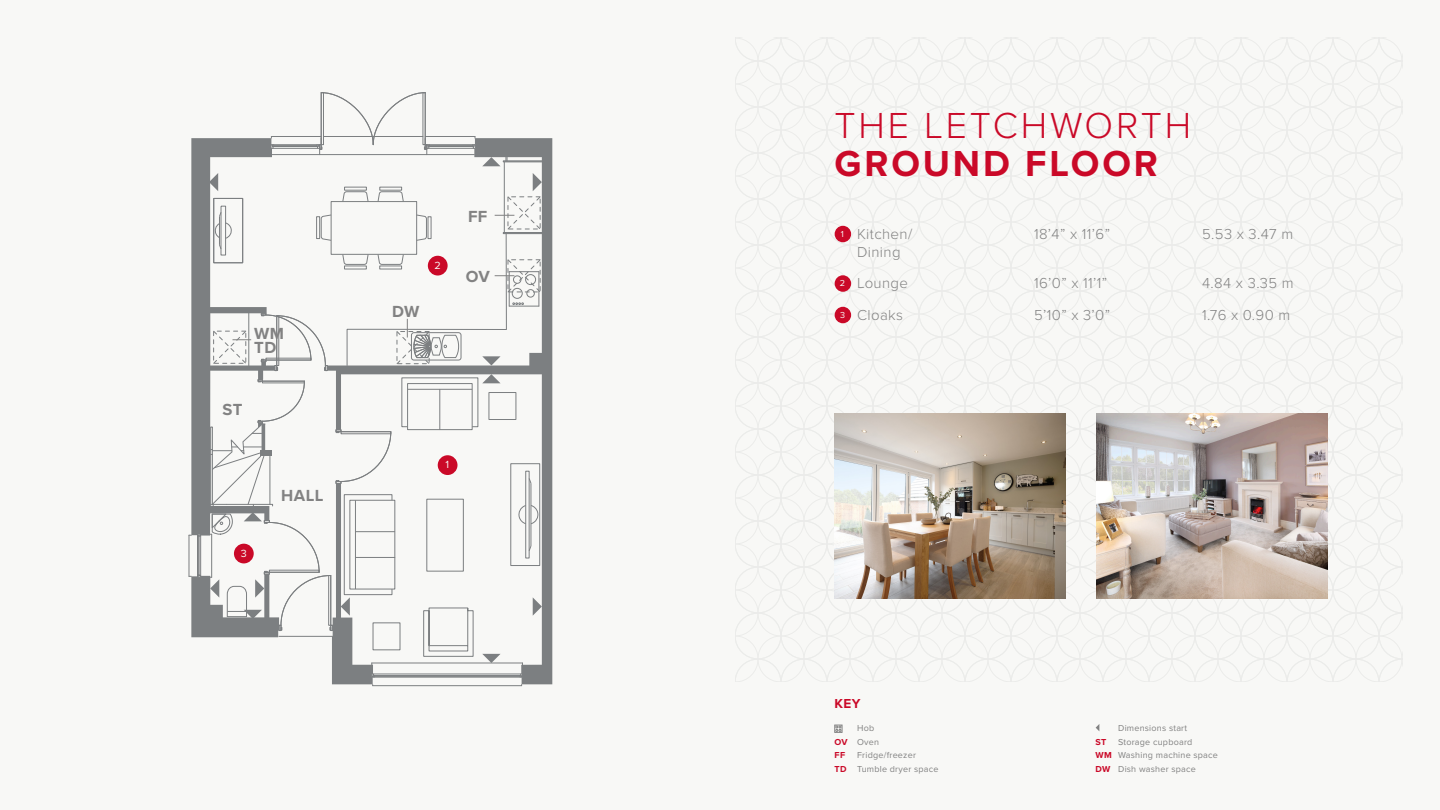
<style>
.page{position:relative;width:1440px;height:810px;background:#f8f8f6}
.page>*{position:absolute;margin:0;border:0;box-sizing:border-box;transform-origin:0 0}
.t1{font:300 37.5px/37.5px "Proxima Nova";letter-spacing:.075em;color:#ca0928}
.t2{font:700 16.65px "Proxima Nova";letter-spacing:.025em;color:#828282}
.t3{font:300 15px "Proxima Nova";letter-spacing:.025em;color:#828282}
.t4{font:700 13.5px "Proxima Nova";color:#ca0928}
.t5{font:10.8px "Proxima Nova";color:#f8f8f6}
.t6{font:9px "Proxima Nova";letter-spacing:.025em;color:#828282}
.t7{font:700 9px "Proxima Nova";color:#ca0928}
.t8{font:9px "Proxima Nova";color:#f8f8f6}
.s1{font-weight:700}
.s2{font-weight:700;color:#ca0928}
.s3{color:#808080}
</style>
<div class="page">
<div style="left:542px;top:138px;width:10px;height:546px;background:#7c7f81"></div>
<hr style="left:373px;top:686px;width:149px;height:1px;background:#7c7f81">
<div style="left:835px;top:226px;width:16px;height:16px;background:#ca0928;border-radius:50%"></div>
<div style="left:835px;top:275px;width:16px;height:17px;background:#ca0928;border-radius:50%"></div>
<div style="left:835px;top:307px;width:16px;height:16px;background:#ca0928;border-radius:50%"></div>
<svg style="left:189px;top:92px;width:353px;height:594px"></svg>
<img style="left:834px;top:413px;width:231px;height:186px">
<img style="left:1097px;top:413px;width:230px;height:186px">
<div style="left:835px;top:725px;width:7px;height:7px;border:1px solid #828282"></div>
<svg style="left:836px;top:726px;width:5px;height:6px"></svg>
<svg style="left:1096px;top:724px;width:3px;height:7px"></svg>
<p class="t2" style="left:254px;top:321px;width:31px">WM</p>
<p class="t2" style="left:254px;top:335px;width:24px">TD</p>
<p class="t2" style="left:223px;top:397px;width:21px">ST</p>
<p class="t5" style="left:241px;top:545px;width:8px">3</p>
<p class="t2" style="left:281px;top:483px;width:44px">HALL</p>
<p class="t2" style="left:392px;top:299px;width:29px">DW</p>
<p class="t5" style="left:434px;top:257px;width:8px">2</p>
<p class="t2" style="left:468px;top:204px;width:21px">FF</p>
<p class="t2" style="left:466px;top:264px;width:26px">OV</p>
<p class="t5" style="left:446px;top:457px;width:5px">1</p>
<p class="t1" style="left:835px;top:105px;width:358px">THE LETCHWORTH<br><span class="s1">GROUND FLOOR</span></p>
<p class="t8" style="left:841px;top:227px;width:5px">1</p>
<p class="t3" style="left:857px;top:222px;width:57px">Kitchen/</p>
<p class="t3" style="left:1034px;top:222px;width:77px">18’4” x 11’6”</p>
<p class="t3" style="left:1202px;top:222px;width:93px">5.53 x 3.47 m</p>
<p class="t3" style="left:857px;top:240px;width:45px">Dining</p>
<p class="t8" style="left:840px;top:277px;width:7px">2</p>
<p class="t3" style="left:857px;top:272px;width:52px">Lounge</p>
<p class="t3" style="left:1034px;top:272px;width:75px">16’0” x 11’1”</p>
<p class="t3" style="left:1202px;top:272px;width:93px">4.84 x 3.35 m</p>
<p class="t8" style="left:840px;top:308px;width:7px">3</p>
<p class="t3" style="left:857px;top:303px;width:47px">Cloaks</p>
<p class="t3" style="left:1034px;top:303px;width:78px">5’10” x 3’0”</p>
<p class="t3" style="left:1202px;top:303px;width:90px">1.76 x 0.90 m</p>
<p class="t4" style="left:835px;top:694px;width:27px">KEY</p>
<p class="t6" style="left:857px;top:722px;width:19px">Hob</p>
<p class="t6" style="left:835px;top:735px;width:46px"><span class="s2">OV</span> Oven</p>
<p class="t7" style="left:835px;top:749px;width:12px">FF</p>
<p class="t6" style="left:857px;top:749px;width:60px">Fridge/freezer</p>
<p class="t6" style="left:835px;top:762px;width:106px"><span class="s2">TD</span> Tumble dryer space</p>
<p class="t6" style="left:1118px;top:722px;width:71px">Dimensions start</p>
<p class="t7" style="left:1096px;top:735px;width:12px">ST</p>
<p class="t6" style="left:1118px;top:735px;width:76px"><span class="s3">Storage</span> cupboard</p>
<p class="t6" style="left:1096px;top:749px;width:124px"><span class="s2">WM</span> Washing machine space</p>
<p class="t6" style="left:1096px;top:762px;width:102px"><span class="s2">DW</span> Dish washer space</p>
</div>
